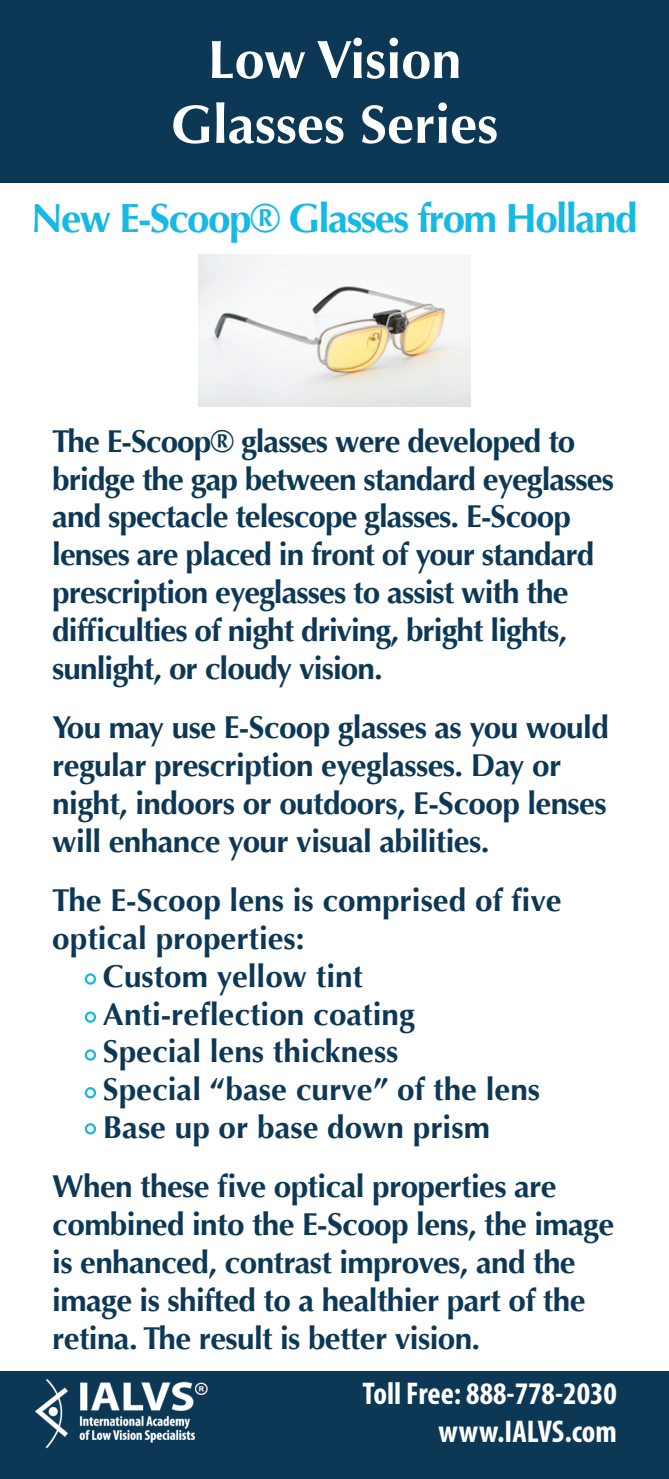
<style>
.page{position:relative;width:669px;height:1479px;background:#fff}
.page>*{position:absolute;margin:0;border:0;box-sizing:border-box;transform-origin:0 0}
.t1{font:700 54px/64.8px "Optima";color:#fff;text-align:center}
.t2{font:700 40.5px "Optima";letter-spacing:-.04em;color:#16b8e4}
.t3{font:700 31.5px/37.8px "Optima";letter-spacing:-.02em;color:#0d3855}
.t4{font:700 31.5px "Optima";color:#0d3855}
.t5{font:700 condensed 31.5px/37.8px "Myriad Pro";color:#fff;text-align:right}
</style>
<div class="page">
<div style="left:0;top:0;width:668px;height:182px;background:#0d3855"></div>
<div style="left:85px;top:973px;width:11px;height:11px;border:2px solid #16b8e4;border-radius:50%"></div>
<div style="left:85px;top:1011px;width:11px;height:11px;border:2px solid #16b8e4;border-radius:50%"></div>
<div style="left:85px;top:1049px;width:11px;height:11px;border:2px solid #16b8e4;border-radius:50%"></div>
<div style="left:85px;top:1087px;width:11px;height:11px;border:2px solid #16b8e4;border-radius:50%"></div>
<div style="left:85px;top:1123px;width:11px;height:11px;border:2px solid #16b8e4;border-radius:50%"></div>
<img style="left:198px;top:254px;width:272px;height:152px">
<div style="left:0;top:1371px;width:668px;height:107px;background:#0d3855"></div>
<img style="left:35px;top:1379px;width:173px;height:69px">
<h1 class="t1" style="left:171px;top:28px;width:329px">Low Vision<br>Glasses Series</h1>
<p class="t2" style="left:31px;top:194px;width:607px">New E-Scoop® Glasses from Holland</p>
<p class="t3" style="left:52px;top:422px;width:563px">The E-Scoop® glasses were developed to bridge the gap between standard eyeglasses and spectacle telescope glasses. E-Scoop lenses are placed in front of your standard prescription eyeglasses to assist with the difficulties of night driving, bright lights, sunlight, or cloudy vision.</p>
<p class="t3" style="left:52px;top:709px;width:557px">You may use E-Scoop glasses as you would regular prescription eyeglasses. Day or night, indoors or outdoors, E-Scoop lenses will enhance your visual abilities.</p>
<p class="t4" style="left:52px;top:882px;width:510px">The E-Scoop lens is comprised of five</p>
<p class="t4" style="left:52px;top:919px;width:254px">optical properties:</p>
<p class="t4" style="left:103px;top:957px;width:261px">Custom yellow tint</p>
<p class="t4" style="left:103px;top:995px;width:313px">Anti-reflection coating</p>
<p class="t4" style="left:103px;top:1033px;width:297px">Special lens thickness</p>
<p class="t4" style="left:103px;top:1071px;width:438px">Special “base curve” of the lens</p>
<p class="t4" style="left:103px;top:1108px;width:388px">Base up or base down prism</p>
<p class="t3" style="left:52px;top:1168px;width:563px">When these five optical properties are combined into the E-Scoop lens, the image is enhanced, contrast improves, and the image is shifted to a healthier part of the retina. The result is better vision.</p>
<p class="t5" style="left:362px;top:1373px;width:256px">Toll Free: 888-778-2030 www.IALVS.com</p>
</div>
